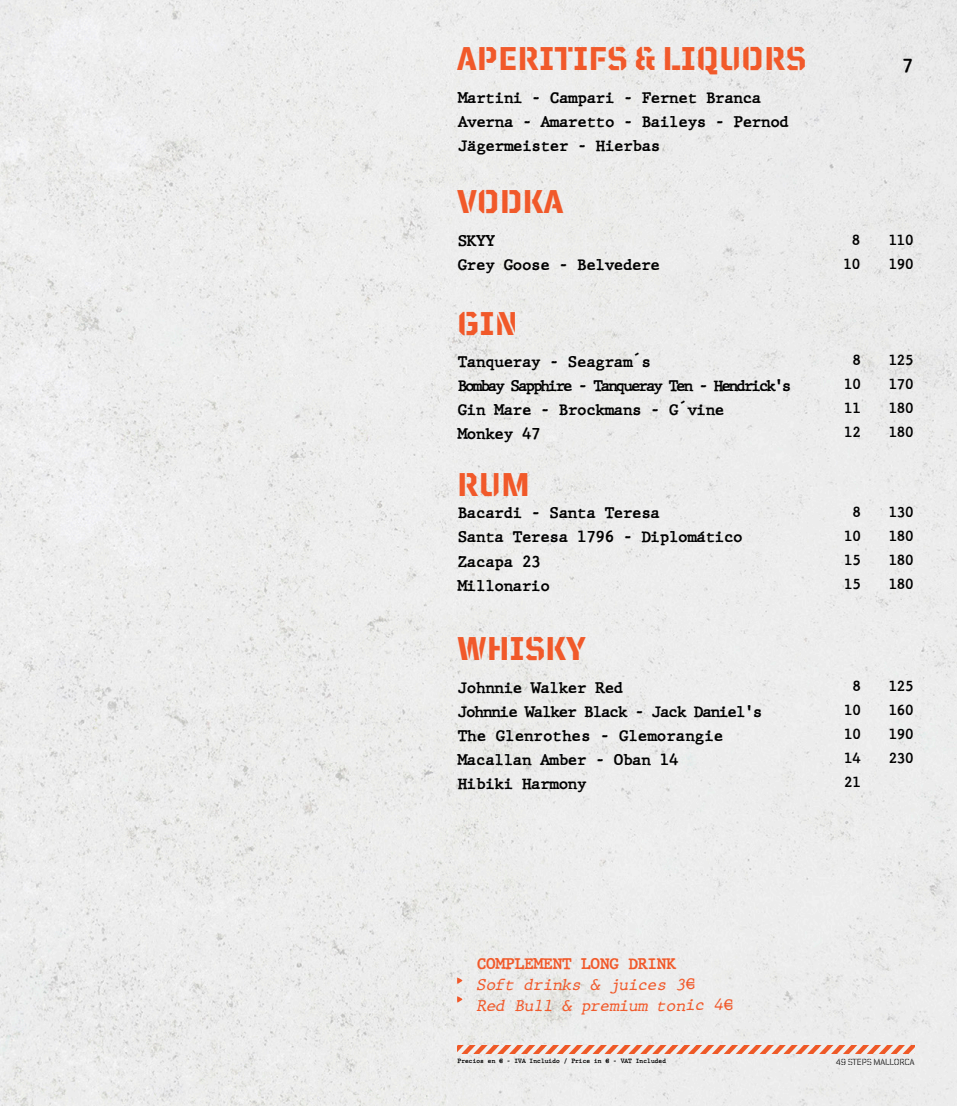
<style>
.page{position:relative;width:957px;height:1106px;background:#ececec}
.page>*{position:absolute;margin:0;border:0;box-sizing:border-box;transform-origin:0 0}
.t1{font:700 33px "TT Mussels Stencil";color:#f1592a}
.t2{font:18px "JMH Typewritermono";color:#000}
.t3{font:15px/24px "JMH Typewritermono";letter-spacing:-.12em;color:#000}
.t4{font:italic 15px "JMH Typewritermono";letter-spacing:-.105em;color:#f1592a}
.t5{font:15px "JMH Typewritermono";letter-spacing:-.23em;color:#000}
.t6{font:15px "JMH Typewritermono";letter-spacing:-.17em;color:#000}
.t7{font:15px "JMH Typewritermono";letter-spacing:-.1em;color:#000}
.t8{font:15px "JMH Typewritermono";letter-spacing:-.105em;color:#f1592a}
.t9{font:13.5px "JMH Typewritermono";letter-spacing:-.12em;color:#000}
.t10{font:9px "TT Mussels Stencil";letter-spacing:-.01em;color:#000}
.t11{font:6px "JMH Typewritermono";letter-spacing:-.1em;color:#000}
</style>
<div class="page">
<img style="left:457px;top:1045px;width:457px;height:8px">
<svg style="left:457px;top:976px;width:5px;height:8px"></svg>
<svg style="left:457px;top:995px;width:5px;height:7px"></svg>
<p class="t1" style="left:457px;top:40px;width:350px">APERITIFS &amp; LIQUORS</p>
<p class="t3" style="left:457px;top:86px;width:334px">Martini - Campari - Fernet Branca<br>Averna - Amaretto - Baileys - Pernod<br>Jägermeister - Hierbas</p>
<p class="t1" style="left:457px;top:182px;width:108px">VODKA</p>
<p class="t3" style="left:457px;top:229px;width:40px">SKYY</p>
<p class="t3" style="left:457px;top:253px;width:205px">Grey Goose - Belvedere</p>
<p class="t1" style="left:457px;top:304px;width:62px">GIN</p>
<p class="t3" style="left:457px;top:350px;width:196px">Tanqueray - Seagram´s</p>
<p class="t5" style="left:457px;top:376px;width:336px">Bombay Sapphire - Tanqueray Ten - Hendrick’s</p>
<p class="t3" style="left:457px;top:398px;width:270px">Gin Mare - Brockmans - G´vine</p>
<p class="t3" style="left:457px;top:422px;width:86px">Monkey 47</p>
<p class="t1" style="left:457px;top:465px;width:74px">RUM</p>
<p class="t3" style="left:457px;top:501px;width:205px">Bacardi - Santa Teresa</p>
<p class="t3" style="left:457px;top:525px;width:288px">Santa Teresa 1796 - Diplomático<br>Zacapa 23</p>
<p class="t3" style="left:457px;top:573px;width:95px">Millonario</p>
<p class="t1" style="left:457px;top:628px;width:130px">WHISKY</p>
<p class="t3" style="left:457px;top:675px;width:169px">Johnnie Walker Red</p>
<p class="t6" style="left:457px;top:702px;width:308px">Johnnie Walker Black - Jack Daniel’s</p>
<p class="t7" style="left:457px;top:726px;width:268px">The Glenrothes - Glemorangie</p>
<p class="t3" style="left:457px;top:747px;width:224px">Macallan Amber - Oban 14</p>
<p class="t3" style="left:457px;top:771px;width:132px">Hibiki Harmony</p>
<p class="t2" style="left:901px;top:54px;width:15px">7</p>
<p class="t9" style="left:851px;top:232px;width:11px">8</p>
<p class="t9" style="left:843px;top:256px;width:20px">10</p>
<p class="t9" style="left:888px;top:232px;width:28px">110</p>
<p class="t9" style="left:888px;top:256px;width:28px">190</p>
<p class="t9" style="left:852px;top:352px;width:11px">8</p>
<p class="t9" style="left:843px;top:376px;width:20px">10</p>
<p class="t9" style="left:843px;top:400px;width:20px">11</p>
<p class="t9" style="left:843px;top:424px;width:20px">12</p>
<p class="t9" style="left:852px;top:504px;width:11px">8</p>
<p class="t9" style="left:843px;top:528px;width:20px">10</p>
<p class="t9" style="left:843px;top:552px;width:20px">15</p>
<p class="t9" style="left:843px;top:576px;width:20px">15</p>
<p class="t9" style="left:888px;top:352px;width:28px">125</p>
<p class="t9" style="left:888px;top:376px;width:28px">170</p>
<p class="t9" style="left:888px;top:400px;width:28px">180</p>
<p class="t9" style="left:888px;top:424px;width:28px">180</p>
<p class="t9" style="left:888px;top:504px;width:28px">130</p>
<p class="t9" style="left:888px;top:528px;width:28px">180</p>
<p class="t9" style="left:888px;top:552px;width:28px">180</p>
<p class="t9" style="left:888px;top:576px;width:28px">180</p>
<p class="t9" style="left:852px;top:678px;width:11px">8</p>
<p class="t9" style="left:843px;top:702px;width:20px">10</p>
<p class="t9" style="left:843px;top:726px;width:20px">10</p>
<p class="t9" style="left:843px;top:750px;width:20px">14</p>
<p class="t9" style="left:843px;top:774px;width:20px">21</p>
<p class="t9" style="left:888px;top:678px;width:28px">125</p>
<p class="t9" style="left:888px;top:702px;width:28px">160</p>
<p class="t9" style="left:888px;top:726px;width:28px">190</p>
<p class="t9" style="left:888px;top:750px;width:28px">230</p>
<p class="t8" style="left:476px;top:954px;width:202px">COMPLEMENT LONG DRINK</p>
<p class="t4" style="left:476px;top:975px;width:221px">Soft drinks &amp; juices 3€</p>
<p class="t4" style="left:476px;top:996px;width:259px">Red Bull &amp; premium tonic 4€</p>
<p class="t11" style="left:457px;top:1056px;width:211px">Precios en € - IVA Incluido / Price in € - VAT Included</p>
<p class="t10" style="left:836px;top:1056px;width:80px">49 STEPS MALLORCA</p>
</div>
